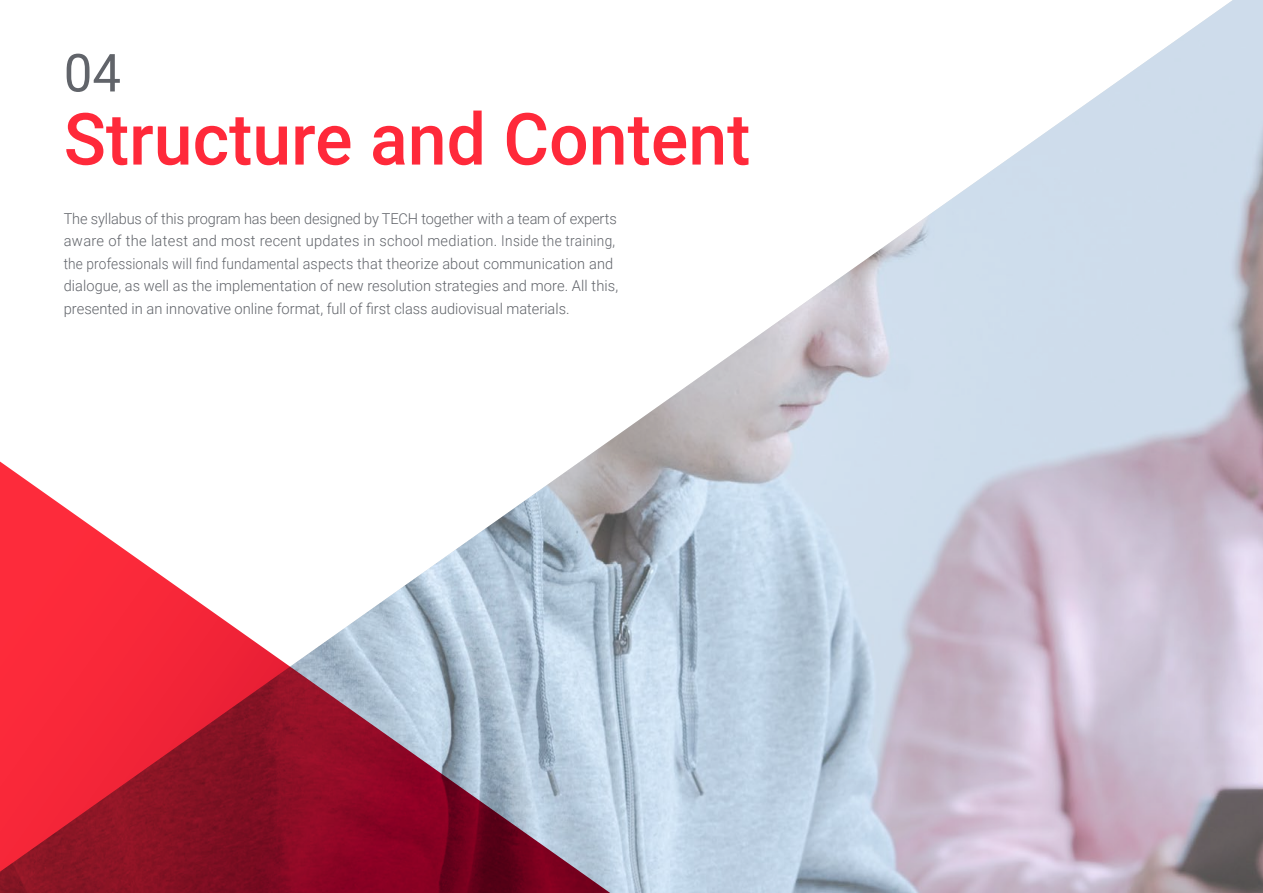
<style>
.page{position:relative;width:1263px;height:893px;background:#fff}
.page>*{position:absolute;margin:0;border:0;box-sizing:border-box;transform-origin:0 0}
.t1{font:500 72px "Roboto";color:#ff293a}
.t2{font:52.5px "Roboto";color:#61646a}
.t3{font:300 15px/22.5px "Roboto";letter-spacing:.005em;color:#61646a}
</style>
<div class="page">
<img style="left:602px;top:0;width:661px;height:893px">
<svg style="left:0;top:446px;width:640px;height:447px"></svg>
<h2 class="t2" style="left:64px;top:36px;width:59px">04</h2>
<h1 class="t1" style="left:64px;top:89px;width:688px">Structure and Content</h1>
<p class="t3" style="left:64px;top:207px;width:556px">The syllabus of this program has been designed by TECH together with a team of experts aware of the latest and most recent updates in school mediation. Inside the training, the professionals will find fundamental aspects that theorize about communication and dialogue, as well as the implementation of new resolution strategies and more. All this, presented in an innovative online format, full of first class audiovisual materials.</p>
</div>
